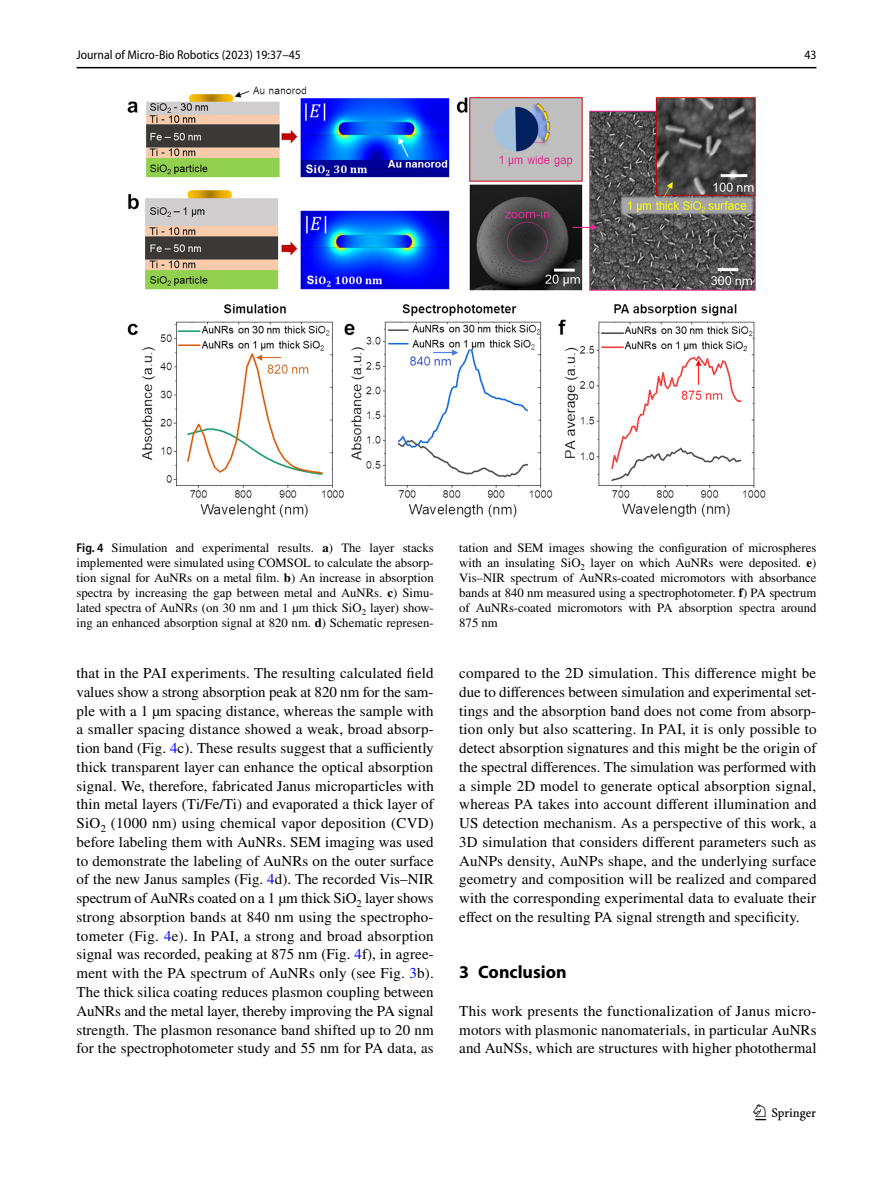
<style>
.page{position:relative;width:893px;height:1187px;background:#fff}
.page>*{position:absolute;margin:0;border:0;box-sizing:border-box;transform-origin:0 0}
.t1{font:22.5px "Springnew Regular 3";color:#000}
.t2{font:700 18px "Myriad Pro";color:#000}
.t3{font:15px/18.8px "STIX";letter-spacing:.005em;color:#000;text-align:justify}
.t4{font:12.75px/15px "STIX";color:#000;text-align:justify}
.t5{font:semi-condensed 12.75px "Myriad Pro";color:#000}
.s1{font-family:"Myriad Pro";font-weight:600;font-stretch:semi-condensed}
.s2{font-weight:700}
.s3{color:#00f}
</style>
<div class="page">
<hr style="left:77px;top:67px;width:739px;height:1px;background:#000">
<img style="left:128px;top:87px;width:637px;height:430px">
<p class="t5" style="left:77px;top:48px;width:226px">Journal of Micro-Bio Robotics (2023) 19:37–45</p>
<p class="t5" style="left:804px;top:48px;width:14px">43</p>
<p class="t4" style="left:77px;top:541px;width:359px"><span class="s1">Fig. 4</span> Simulation and experimental results. <span class="s2">a</span>) The layer stacks implemented were simulated using COMSOL to calculate the absorp&shy;tion signal for AuNRs on a metal film. <span class="s2">b</span>) An increase in absorption spectra by increasing the gap between metal and AuNRs. <span class="s2">c</span>) Simu&shy;lated spectra of AuNRs (on 30 nm and 1 µm thick SiO<sub>2</sub> layer) show&shy;ing an enhanced absorption signal at 820 nm. <span class="s2">d</span>) Schematic represen-</p>
<p class="t4" style="left:459px;top:541px;width:359px">tation and SEM images showing the configuration of microspheres with an insulating SiO<sub>2</sub> layer on which AuNRs were deposited. <span class="s2">e</span>)<br>Vis–NIR spectrum of AuNRs-coated micromotors with absorbance bands at 840 nm measured using a spectrophotometer. <span class="s2">f</span>) PA spectrum of AuNRs-coated micromotors with PA absorption spectra around 875 nm</p>
<p class="t3" style="left:77px;top:664px;width:359px">that in the PAI experiments. The resulting calculated field values show a strong absorption peak at 820 nm for the sam&shy;ple with a 1 µm spacing distance, whereas the sample with a smaller spacing distance showed a weak, broad absorp&shy;tion band (Fig. <span class="s3">4</span>c). These results suggest that a sufficiently thick transparent layer can enhance the optical absorption signal. We, therefore, fabricated Janus microparticles with thin metal layers (Ti/Fe/Ti) and evaporated a thick layer of SiO<sub>2</sub> (1000 nm) using chemical vapor deposition (CVD) before labeling them with AuNRs. SEM imaging was used to demonstrate the labeling of AuNRs on the outer surface of the new Janus samples (Fig. <span class="s3">4</span>d). The recorded Vis–NIR spectrum of AuNRs coated on a 1 µm thick SiO<sub>2</sub> layer shows strong absorption bands at 840 nm using the spectropho&shy;tometer (Fig. <span class="s3">4</span>e). In PAI, a strong and broad absorption signal was recorded, peaking at 875 nm (Fig. <span class="s3">4</span>f), in agree&shy;ment with the PA spectrum of AuNRs only (see Fig. <span class="s3">3</span>b).<br>The thick silica coating reduces plasmon coupling between AuNRs and the metal layer, thereby improving the PA signal strength. The plasmon resonance band shifted up to 20 nm for the spectrophotometer study and 55 nm for PA data, as</p>
<p class="t3" style="left:459px;top:664px;width:359px">compared to the 2D simulation. This difference might be due to differences between simulation and experimental set&shy;tings and the absorption band does not come from absorp&shy;tion only but also scattering. In PAI, it is only possible to detect absorption signatures and this might be the origin of the spectral differences. The simulation was performed with a simple 2D model to generate optical absorption signal, whereas PA takes into account different illumination and US detection mechanism. As a perspective of this work, a 3D simulation that considers different parameters such as AuNPs density, AuNPs shape, and the underlying surface geometry and composition will be realized and compared with the corresponding experimental data to evaluate their effect on the resulting PA signal strength and specificity.</p>
<p class="t2" style="left:459px;top:960px;width:109px">3 Conclusion</p>
<p class="t3" style="left:459px;top:1002px;width:359px">This work presents the functionalization of Janus micro&shy;motors with plasmonic nanomaterials, in particular AuNRs and AuNSs, which are structures with higher photothermal</p>
<h1 class="t1" style="left:755px;top:1104px;width:62px">1 3</h1>
</div>
